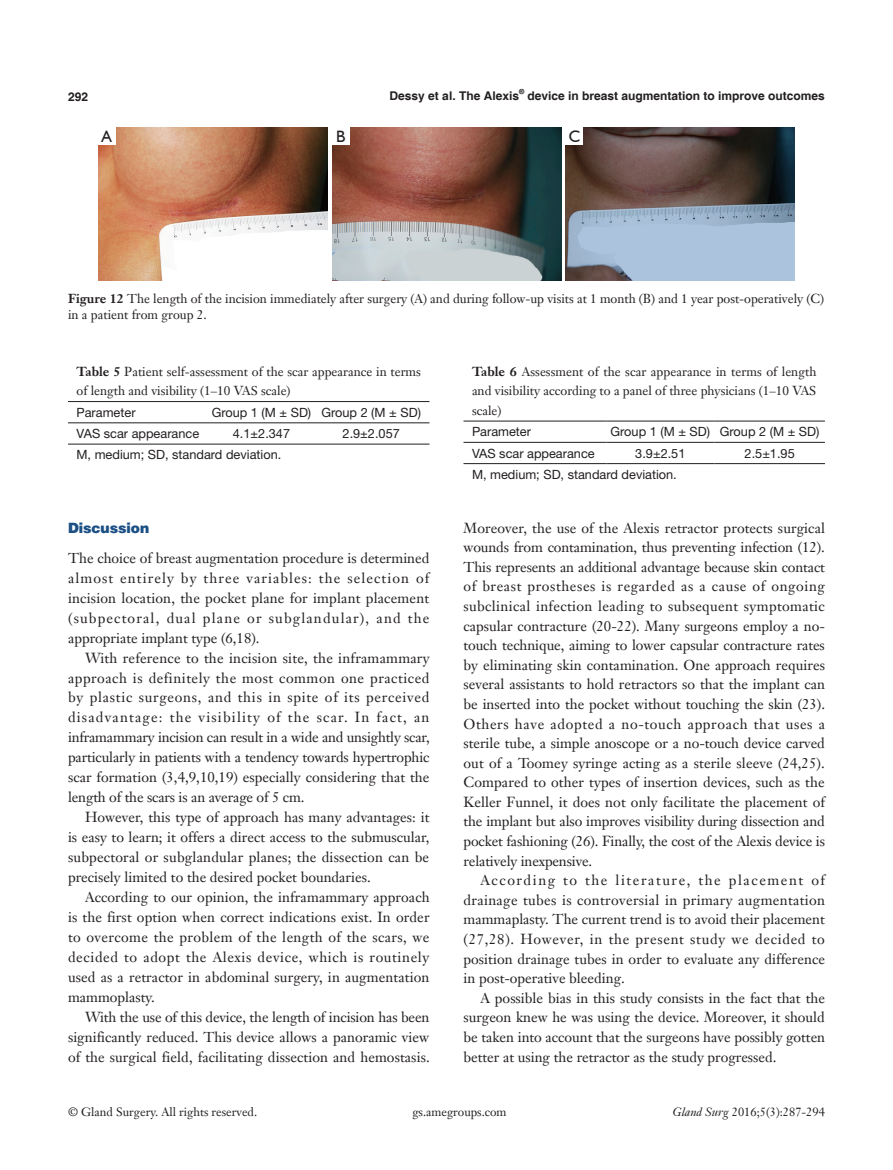
<style>
.page{position:relative;width:893px;height:1170px;background:#fff}
.page>*{position:absolute;margin:0;border:0;box-sizing:border-box;transform-origin:0 0}
.t1{font:16.5px "Humanist 521 BT";color:#231f20}
.t2{font:14.25px/19.6px "Janson Text LT";color:#231f20;text-align:justify}
.t3{font:900 14.25px "Helvetica";color:#1c5085}
.t4{font:12.75px/19.5px "Janson Text LT";color:#231f20}
.t5{font:12.75px "Helvetica Neue LT Pro";color:#231f20}
.t6{font:12px "Janson Text LT";color:#231f20}
.t7{font:700 12px "Helvetica";color:#231f20}
.t8{font:700 7.05px "Helvetica";color:#231f20}
.s1{font-weight:700}
.s2{font-style:italic}
</style>
<div class="page">
<img style="left:98px;top:128px;width:229px;height:153px">
<img style="left:332px;top:128px;width:229px;height:153px">
<img style="left:566px;top:128px;width:229px;height:153px">
<div style="left:332px;top:128px;width:17px;height:17px;background:#fff"></div>
<div style="left:566px;top:128px;width:17px;height:17px;background:#fff"></div>
<div style="left:98px;top:128px;width:17px;height:17px;background:#fff"></div>
<hr style="left:68px;top:401px;width:142px;height:1px;background:#231f20">
<hr style="left:210px;top:401px;width:103px;height:1px;background:#231f20">
<hr style="left:313px;top:401px;width:116px;height:1px;background:#231f20">
<hr style="left:68px;top:422px;width:142px;height:1px;background:#231f20">
<hr style="left:210px;top:422px;width:103px;height:1px;background:#231f20">
<hr style="left:313px;top:422px;width:116px;height:1px;background:#231f20">
<hr style="left:68px;top:443px;width:142px;height:1px;background:#231f20">
<hr style="left:210px;top:443px;width:103px;height:1px;background:#231f20">
<hr style="left:313px;top:443px;width:116px;height:1px;background:#231f20">
<hr style="left:463px;top:420px;width:143px;height:1px;background:#231f20">
<hr style="left:606px;top:420px;width:108px;height:1px;background:#231f20">
<hr style="left:714px;top:420px;width:111px;height:1px;background:#231f20">
<hr style="left:463px;top:442px;width:143px;height:1px;background:#231f20">
<hr style="left:606px;top:442px;width:108px;height:1px;background:#231f20">
<hr style="left:714px;top:442px;width:111px;height:1px;background:#231f20">
<hr style="left:463px;top:463px;width:143px;height:1px;background:#231f20">
<hr style="left:606px;top:463px;width:108px;height:1px;background:#231f20">
<hr style="left:714px;top:463px;width:111px;height:1px;background:#231f20">
<p class="t7" style="left:68px;top:89px;width:22px">292</p>
<p class="t7" style="left:390px;top:88px;width:131px">Dessy et al. The Alexis</p>
<p class="t8" style="left:519px;top:87px;width:7px">®</p>
<p class="t7" style="left:527px;top:88px;width:299px">device in breast augmentation to improve outcomes</p>
<p class="t1" style="left:102px;top:126px;width:12px">A</p>
<p class="t1" style="left:336px;top:126px;width:11px">B</p>
<p class="t1" style="left:569px;top:126px;width:13px">C</p>
<p class="t4" style="left:68px;top:291px;width:758px;line-height:15.3px"><span class="s1">Figure 12</span> The length of the incision immediately after surgery (A) and during follow-up visits at 1 month (B) and 1 year post-operatively (C) in a patient from group 2.</p>
<p class="t4" style="left:77px;top:361px;width:346px"><span class="s1">Table 5</span> Patient self-assessment of the scar appearance in terms of length and visibility (1–10 VAS scale)</p>
<p class="t5" style="left:77px;top:404px;width:61px">Parameter</p>
<p class="t5" style="left:212px;top:404px;width:211px">Group 1 (M ± SD) Group 2 (M ± SD)</p>
<p class="t5" style="left:77px;top:425px;width:124px">VAS scar appearance</p>
<p class="t5" style="left:233px;top:425px;width:59px">4.1±2.347</p>
<p class="t5" style="left:343px;top:425px;width:59px">2.9±2.057</p>
<p class="t5" style="left:77px;top:447px;width:206px">M, medium; SD, standard deviation.</p>
<p class="t3" style="left:68px;top:518px;width:83px">Discussion</p>
<p class="t2" style="left:68px;top:547px;width:363px">The choice of breast augmentation procedure is determined almost entirely by three variables: the selection of incision location, the pocket plane for implant placement (subpectoral, dual plane or subglandular), and the appropriate implant type (6,18).</p>
<p class="t2" style="left:68px;top:647px;width:363px;text-indent:17px">With reference to the incision site, the inframammary approach is definitely the most common one practiced by plastic surgeons, and this in spite of its perceived disadvantage: the visibility of the scar. In fact, an inframammary incision can result in a wide and unsightly scar, particularly in patients with a tendency towards hypertrophic scar formation (3,4,9,10,19) especially considering that the length of the scars is an average of 5 cm.</p>
<p class="t2" style="left:68px;top:807px;width:363px;text-indent:17px">However, this type of approach has many advantages: it is easy to learn; it offers a direct access to the submuscular, subpectoral or subglandular planes; the dissection can be precisely limited to the desired pocket boundaries.</p>
<p class="t2" style="left:68px;top:886px;width:363px;text-indent:17px">According to our opinion, the inframammary approach is the first option when correct indications exist. In order to overcome the problem of the length of the scars, we decided to adopt the Alexis device, which is routinely used as a retractor in abdominal surgery, in augmentation mammoplasty.</p>
<p class="t2" style="left:68px;top:1006px;width:363px;text-indent:17px">With the use of this device, the length of incision has been significantly reduced. This device allows a panoramic view of the surgical field, facilitating dissection and hemostasis.</p>
<p class="t4" style="left:472px;top:361px;width:346px;text-align:justify"><span class="s1">Table 6</span> Assessment of the scar appearance in terms of length and visibility according to a panel of three physicians (1–10 VAS scale)</p>
<p class="t5" style="left:472px;top:424px;width:61px">Parameter</p>
<p class="t5" style="left:611px;top:424px;width:210px">Group 1 (M ± SD) Group 2 (M ± SD)</p>
<p class="t5" style="left:472px;top:445px;width:124px">VAS scar appearance</p>
<p class="t5" style="left:635px;top:445px;width:52px">3.9±2.51</p>
<p class="t5" style="left:745px;top:445px;width:52px">2.5±1.95</p>
<p class="t5" style="left:472px;top:466px;width:206px">M, medium; SD, standard deviation.</p>
<p class="t2" style="left:463px;top:517px;width:363px">Moreover, the use of the Alexis retractor protects surgical wounds from contamination, thus preventing infection (12).<br>This represents an additional advantage because skin contact of breast prostheses is regarded as a cause of ongoing subclinical infection leading to subsequent symptomatic capsular contracture (20-22). Many surgeons employ a no&shy;touch technique, aiming to lower capsular contracture rates by eliminating skin contamination. One approach requires several assistants to hold retractors so that the implant can be inserted into the pocket without touching the skin (23).<br>Others have adopted a no-touch approach that uses a sterile tube, a simple anoscope or a no-touch device carved out of a Toomey syringe acting as a sterile sleeve (24,25).<br>Compared to other types of insertion devices, such as the Keller Funnel, it does not only facilitate the placement of the implant but also improves visibility during dissection and pocket fashioning (26). Finally, the cost of the Alexis device is relatively inexpensive.</p>
<p class="t2" style="left:463px;top:870px;width:363px;text-indent:17px">According to the literature, the placement of drainage tubes is controversial in primary augmentation mammaplasty. The current trend is to avoid their placement (27,28). However, in the present study we decided to position drainage tubes in order to evaluate any difference in post-operative bleeding.</p>
<p class="t2" style="left:463px;top:987px;width:363px;text-indent:17px">A possible bias in this study consists in the fact that the surgeon knew he was using the device. Moreover, it should be taken into account that the surgeons have possibly gotten better at using the retractor as the study progressed.</p>
<p class="t6" style="left:68px;top:1104px;width:191px">© Gland Surgery. All rights reserved.</p>
<p class="t6" style="left:412px;top:1104px;width:96px">gs.amegroups.com</p>
<p class="t6" style="left:673px;top:1104px;width:154px"><span class="s2">Gland Surg</span> 2016;5(3):287-294</p>
</div>
